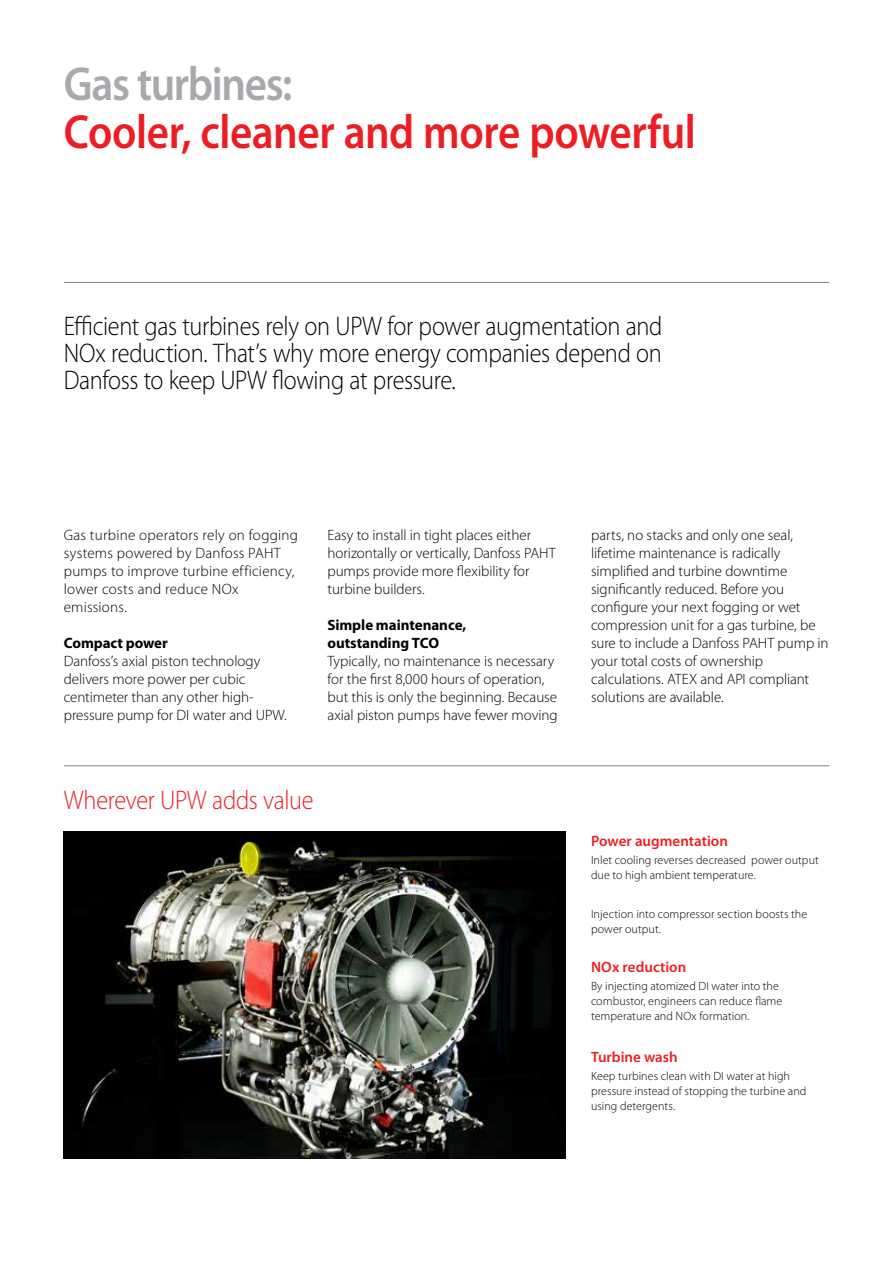
<style>
.page{position:relative;width:893px;height:1263px;background:#fff}
.page>*{position:absolute;margin:0;border:0;box-sizing:border-box;transform-origin:0 0}
.t1{font:600 48px "Myriad Pro";letter-spacing:-.01em;color:#ed1d24;scale:.9 1}
.t2{font:600 48px "Myriad Pro";letter-spacing:-.035em;color:#a7a9ac;scale:.9 1}
.t3{font:300 27px/27px "Myriad Pro";letter-spacing:-.015em;color:#000;text-align:justify;scale:.9 1}
.t4{font:300 27px "Myriad Pro";letter-spacing:-.015em;color:#ed1d24;scale:.9 1}
.t5{font:300 15px/18px "Myriad Pro";color:#000}
.t6{font:700 15px/18px "Myriad Pro";letter-spacing:-.005em;color:#000}
.t7{font:600 15px "Myriad Pro";color:#ed1d24}
.t8{font:300 12px/15px "Myriad Pro";letter-spacing:.005em;color:#000}
</style>
<div class="page">
<img style="left:64px;top:831px;width:502px;height:328px">
<hr style="left:64px;top:765px;width:765px;height:1px;background:#000">
<hr style="left:64px;top:282px;width:765px;height:1px;background:#000">
<h1 class="t2" style="left:64px;top:57px;width:256px">Gas turbines:</h1>
<h1 class="t1" style="left:64px;top:105px;width:704px">Cooler, cleaner and more powerful</h1>
<h2 class="t3" style="left:64px;top:313px;width:667px">Efficient gas turbines rely on UPW for power augmentation and NOx reduction. That’s why more energy companies depend on Danfoss to keep UPW flowing at pressure.</h2>
<p class="t5" style="left:64px;top:526px;width:236px">Gas turbine operators rely on fogging systems powered by Danfoss PAHT pumps to improve turbine efficiency, lower costs and reduce NOx emissions.</p>
<p class="t6" style="left:64px;top:634px;width:106px">Compact power</p>
<p class="t5" style="left:64px;top:652px;width:224px">Danfoss’s axial piston technology delivers more power per cubic centimeter than any other high&shy;pressure pump for DI water and UPW.</p>
<p class="t5" style="left:327px;top:526px;width:230px">Easy to install in tight places either horizontally or vertically, Danfoss PAHT pumps provide more flexibility for turbine builders.</p>
<p class="t6" style="left:327px;top:616px;width:140px">Simple maintenance, outstanding TCO</p>
<p class="t5" style="left:327px;top:652px;width:232px">Typically, no maintenance is necessary for the first 8,000 hours of operation, but this is only the beginning. Because axial piston pumps have fewer moving</p>
<h2 class="t4" style="left:64px;top:785px;width:279px">Wherever UPW adds value</h2>
<p class="t5" style="left:591px;top:526px;width:239px">parts, no stacks and only one seal, lifetime maintenance is radically simplified and turbine downtime significantly reduced. Before you configure your next fogging or wet compression unit for a gas turbine, be sure to include a Danfoss PAHT pump in your total costs of ownership calculations. ATEX and API compliant solutions are available.</p>
<p class="t7" style="left:591px;top:833px;width:138px">Power augmentation</p>
<p class="t8" style="left:591px;top:853px;width:229px">Inlet cooling reverses decreased power output due to high ambient temperature.</p>
<p class="t8" style="left:591px;top:907px;width:218px">Injection into compressor section boosts the power output.</p>
<p class="t7" style="left:591px;top:959px;width:97px">NOx reduction</p>
<p class="t8" style="left:591px;top:979px;width:193px">By injecting atomized DI water into the combustor, engineers can reduce flame temperature and NOx formation.</p>
<p class="t7" style="left:591px;top:1049px;width:88px">Turbine wash</p>
<p class="t8" style="left:591px;top:1069px;width:217px">Keep turbines clean with DI water at high pressure instead of stopping the turbine and using detergents.</p>
</div>
